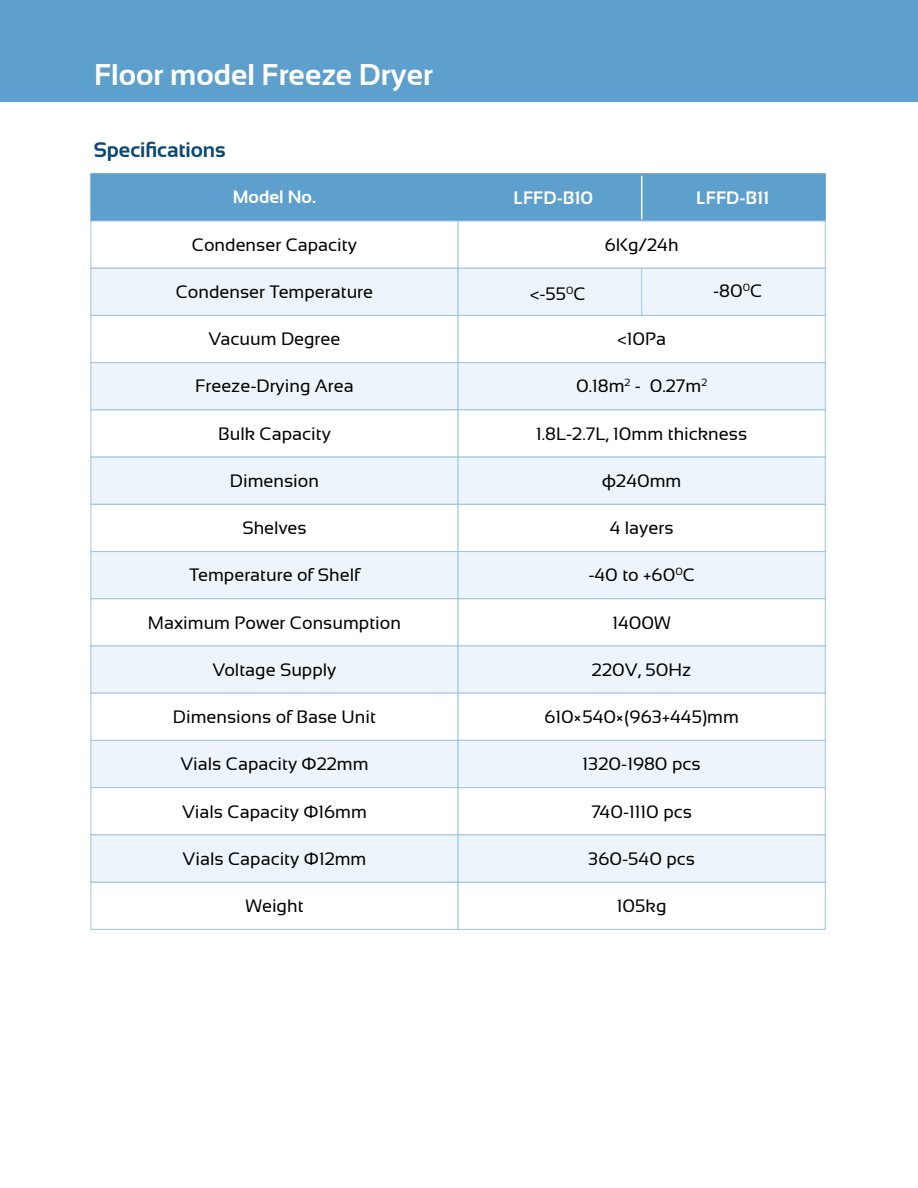
<style>
.page{position:relative;width:918px;height:1188px;background:#fff}
.page>*{position:absolute;margin:0;border:0;box-sizing:border-box;transform-origin:0 0}
.t1{font:700 30px "Sansation";color:#fff}
.t2{font:700 21px "Sansation";color:#0a4774}
.t3{font:18px "Sansation";color:#000}
.t4{font:700 18px "Sansation";color:#fff}
</style>
<div class="page">
<div style="left:0;top:0;width:918px;height:101px;background:#5d9fcd"></div>
<div style="left:91px;top:173px;width:367px;height:48px;background:#5d9fcd;border:1px solid #5d9fcd"></div>
<div style="left:458px;top:173px;width:368px;height:48px;background:#5d9fcd;border:1px solid #5d9fcd"></div>
<div style="left:91px;top:221px;width:367px;height:48px;background:#fff;border:1px solid #9ec5e1"></div>
<div style="left:458px;top:221px;width:368px;height:48px;background:#fff;border:1px solid #9ec5e1"></div>
<div style="left:91px;top:268px;width:367px;height:48px;background:#eef5fa;border:1px solid #9ec5e1"></div>
<div style="left:458px;top:268px;width:368px;height:48px;background:#eef5fa;border:1px solid #9ec5e1"></div>
<div style="left:91px;top:315px;width:367px;height:48px;background:#fff;border:1px solid #9ec5e1"></div>
<div style="left:458px;top:315px;width:368px;height:48px;background:#fff;border:1px solid #9ec5e1"></div>
<div style="left:91px;top:362px;width:367px;height:48px;background:#eef5fa;border:1px solid #9ec5e1"></div>
<div style="left:458px;top:362px;width:368px;height:48px;background:#eef5fa;border:1px solid #9ec5e1"></div>
<div style="left:91px;top:410px;width:367px;height:47px;background:#fff;border:1px solid #9ec5e1"></div>
<div style="left:458px;top:410px;width:368px;height:47px;background:#fff;border:1px solid #9ec5e1"></div>
<div style="left:91px;top:457px;width:367px;height:48px;background:#eef5fa;border:1px solid #9ec5e1"></div>
<div style="left:458px;top:457px;width:368px;height:48px;background:#eef5fa;border:1px solid #9ec5e1"></div>
<div style="left:91px;top:504px;width:367px;height:48px;background:#fff;border:1px solid #9ec5e1"></div>
<div style="left:458px;top:504px;width:368px;height:48px;background:#fff;border:1px solid #9ec5e1"></div>
<div style="left:91px;top:551px;width:367px;height:48px;background:#eef5fa;border:1px solid #9ec5e1"></div>
<div style="left:458px;top:551px;width:368px;height:48px;background:#eef5fa;border:1px solid #9ec5e1"></div>
<div style="left:91px;top:598px;width:367px;height:48px;background:#fff;border:1px solid #9ec5e1"></div>
<div style="left:458px;top:598px;width:368px;height:48px;background:#fff;border:1px solid #9ec5e1"></div>
<div style="left:91px;top:646px;width:367px;height:48px;background:#eef5fa;border:1px solid #9ec5e1"></div>
<div style="left:458px;top:646px;width:368px;height:48px;background:#eef5fa;border:1px solid #9ec5e1"></div>
<div style="left:91px;top:693px;width:367px;height:48px;background:#fff;border:1px solid #9ec5e1"></div>
<div style="left:458px;top:693px;width:368px;height:48px;background:#fff;border:1px solid #9ec5e1"></div>
<div style="left:91px;top:740px;width:367px;height:48px;background:#eef5fa;border:1px solid #9ec5e1"></div>
<div style="left:458px;top:740px;width:368px;height:48px;background:#eef5fa;border:1px solid #9ec5e1"></div>
<div style="left:91px;top:787px;width:367px;height:48px;background:#fff;border:1px solid #9ec5e1"></div>
<div style="left:458px;top:787px;width:368px;height:48px;background:#fff;border:1px solid #9ec5e1"></div>
<div style="left:91px;top:882px;width:367px;height:48px;background:#fff;border:1px solid #9ec5e1"></div>
<div style="left:458px;top:882px;width:368px;height:48px;background:#fff;border:1px solid #9ec5e1"></div>
<div style="left:91px;top:834px;width:367px;height:48px;background:#eef5fa;border:1px solid #9ec5e1"></div>
<div style="left:458px;top:834px;width:368px;height:48px;background:#eef5fa;border:1px solid #9ec5e1"></div>
<hr style="left:641px;top:176px;width:1px;height:43px;background:#fff">
<hr style="left:641px;top:268px;width:1px;height:47px;background:#9ec5e1">
<h1 class="t1" style="left:94px;top:58px;width:340px">Floor model Freeze Dryer</h1>
<p class="t2" style="left:94px;top:138px;width:134px">Specifications</p>
<p class="t4" style="left:233px;top:187px;width:85px">Model No.</p>
<p class="t3" style="left:192px;top:234px;width:167px">Condenser Capacity</p>
<p class="t3" style="left:176px;top:282px;width:199px">Condenser Temperature</p>
<p class="t3" style="left:209px;top:329px;width:133px">Vacuum Degree</p>
<p class="t3" style="left:195px;top:376px;width:160px">Freeze-Drying Area</p>
<p class="t3" style="left:218px;top:423px;width:114px">Bulk Capacity</p>
<p class="t3" style="left:230px;top:471px;width:91px">Dimension</p>
<p class="t3" style="left:242px;top:518px;width:66px">Shelves</p>
<p class="t3" style="left:189px;top:565px;width:172px">Temperature of Shelf</p>
<p class="t3" style="left:148px;top:612px;width:255px">Maximum Power Consumption</p>
<p class="t3" style="left:213px;top:660px;width:125px">Voltage Supply</p>
<p class="t3" style="left:173px;top:707px;width:205px">Dimensions of Base Unit</p>
<p class="t3" style="left:180px;top:754px;width:190px">Vials Capacity Φ22mm</p>
<p class="t3" style="left:182px;top:801px;width:186px">Vials Capacity Φ16mm</p>
<p class="t3" style="left:183px;top:849px;width:185px">Vials Capacity Φ12mm</p>
<p class="t3" style="left:245px;top:896px;width:60px">Weight</p>
<p class="t4" style="left:514px;top:188px;width:81px">LFFD-B10</p>
<p class="t4" style="left:696px;top:188px;width:75px">LFFD-B11</p>
<p class="t3" style="left:605px;top:234px;width:75px">6Kg/24h</p>
<p class="t3" style="left:530px;top:283px;width:58px">&lt;-55<sup>0</sup>C</p>
<p class="t3" style="left:713px;top:281px;width:51px">-80<sup>0</sup>C</p>
<p class="t3" style="left:617px;top:329px;width:51px">&lt;10Pa</p>
<p class="t3" style="left:576px;top:376px;width:133px">0.18m<sup>2</sup> - 0.27m<sup>2</sup></p>
<p class="t3" style="left:536px;top:423px;width:213px">1.8L-2.7L, 10mm thickness</p>
<p class="t3" style="left:602px;top:471px;width:81px">ф240mm</p>
<p class="t3" style="left:610px;top:518px;width:65px">4 layers</p>
<p class="t3" style="left:588px;top:565px;width:108px">-40 to +60<sup>0</sup>C</p>
<p class="t3" style="left:612px;top:612px;width:60px">1400W</p>
<p class="t3" style="left:592px;top:660px;width:101px">220V, 50Hz</p>
<p class="t3" style="left:545px;top:707px;width:196px">610×540×(963+445)mm</p>
<p class="t3" style="left:583px;top:754px;width:120px">1320-1980 pcs</p>
<p class="t3" style="left:591px;top:801px;width:102px">740-1110 pcs</p>
<p class="t3" style="left:588px;top:849px;width:108px">360-540 pcs</p>
<p class="t3" style="left:617px;top:896px;width:51px">105kg</p>
</div>
